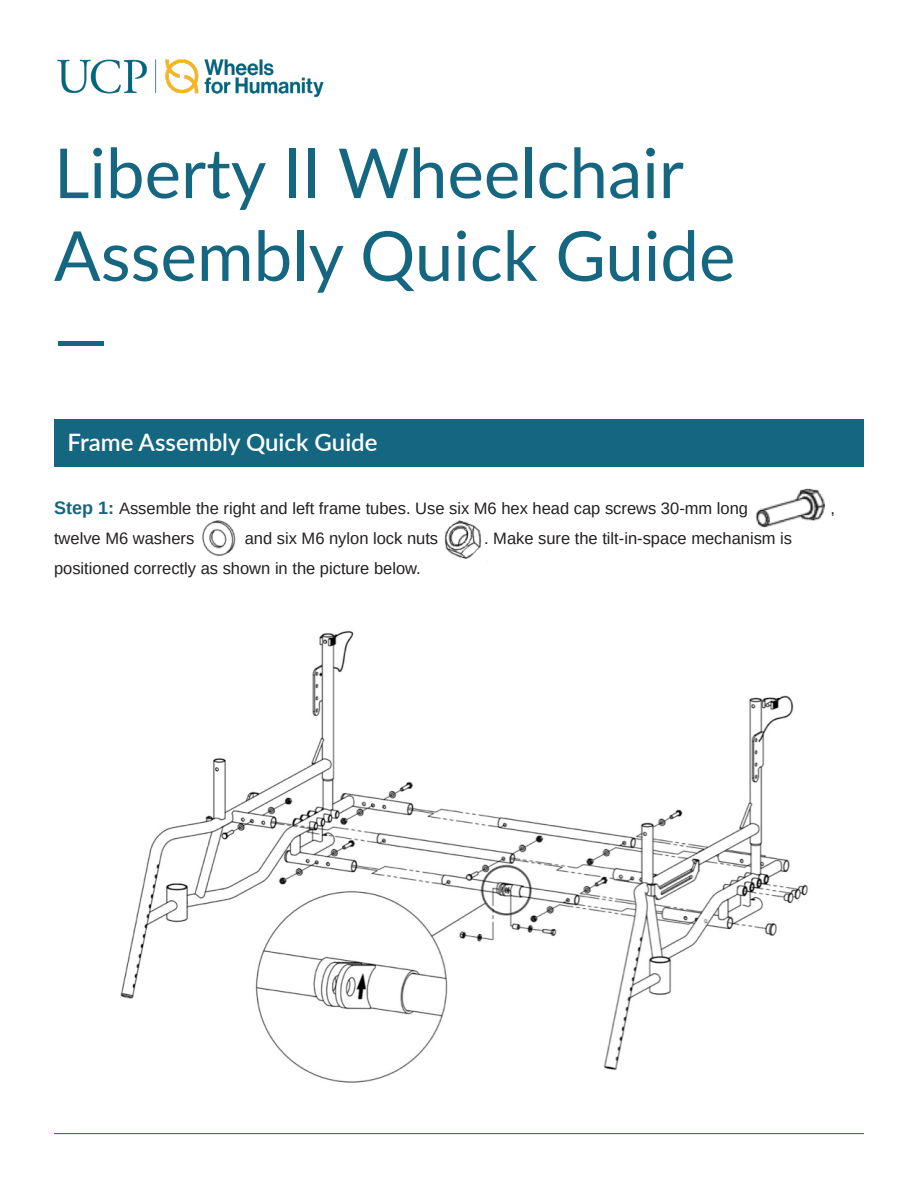
<style>
.page{position:relative;width:918px;height:1188px;background:#fff}
.page>*{position:absolute;margin:0;border:0;box-sizing:border-box;transform-origin:0 0}
.t1{font:69px/82.8px "Lato";color:#156680}
.t2{font:600 24px "Lato";color:#fff}
.t3{font:16.5px "Arimo";color:#231f20}
.s1{font-weight:700;font-size:18px;color:#156680}
</style>
<div class="page">
<div style="left:54px;top:420px;width:810px;height:47px;background:#156680"></div>
<img style="left:444px;top:520px;width:44px;height:41px">
<img style="left:120px;top:630px;width:688px;height:453px">
<img style="left:755px;top:488px;width:70px;height:40px">
<img style="left:202px;top:520px;width:34px;height:36px">
<img style="left:57px;top:59px;width:267px;height:38px">
<hr style="left:54px;top:1133px;width:810px;height:1px;background:#156680">
<p class="t1" style="left:54px;top:129px;width:683px">Liberty II Wheelchair<br>Assembly Quick Guide —</p>
<p class="t2" style="left:68px;top:425px;width:312px">Frame Assembly Quick Guide</p>
<p class="t3" style="left:54px;top:498px;width:696px"><span class="s1">Step 1:</span> Assemble the right and left frame tubes. Use six M6 hex head cap screws 30-mm long</p>
<p class="t3" style="left:831px;top:498px;width:6px">,</p>
<p class="t3" style="left:54px;top:528px;width:142px">twelve M6 washers</p>
<p class="t3" style="left:245px;top:528px;width:195px">and six M6 nylon lock nuts</p>
<p class="t3" style="left:484px;top:528px;width:310px">. Make sure the tilt-in-space mechanism is</p>
<p class="t3" style="left:54px;top:558px;width:368px">positioned correctly as shown in the picture below.</p>
</div>
